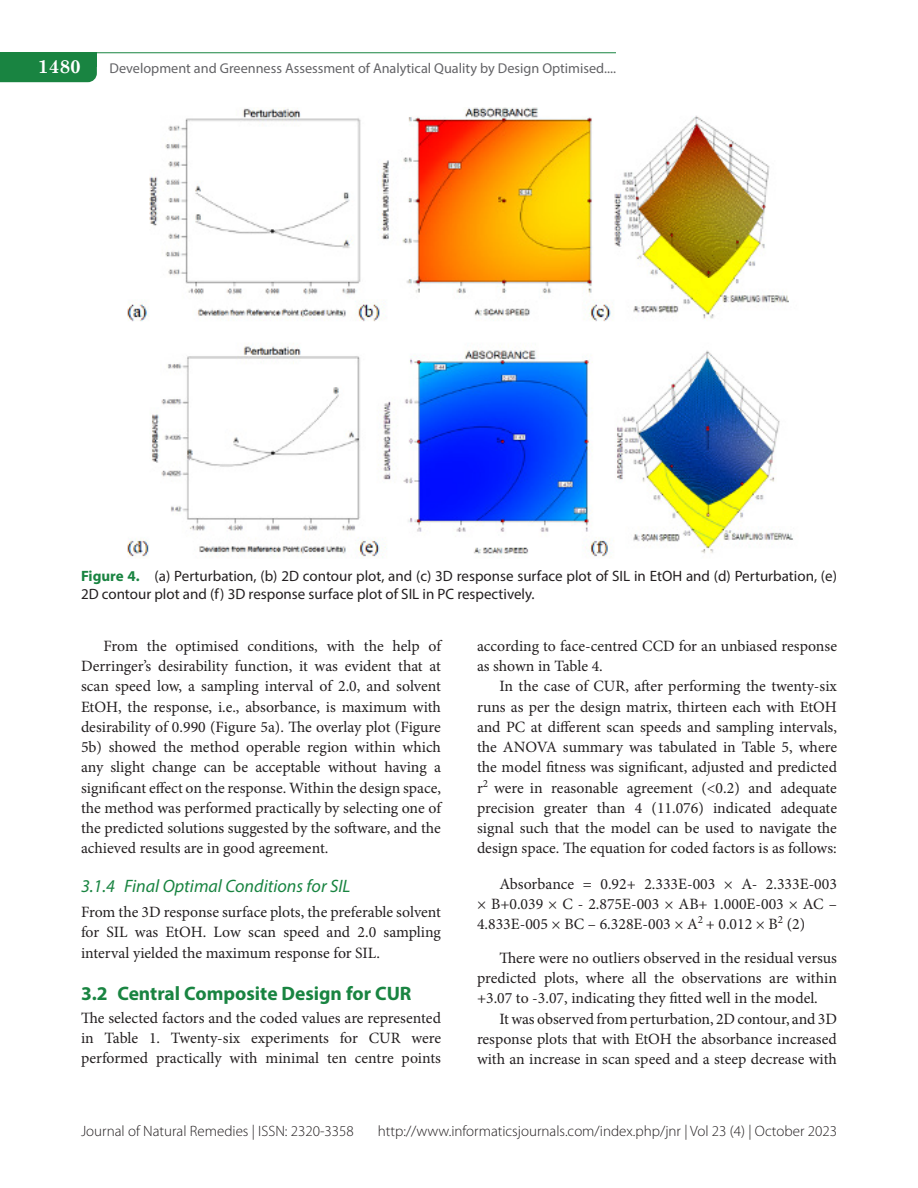
<style>
.page{position:relative;width:918px;height:1188px;background:#fff}
.page>*{position:absolute;margin:0;border:0;box-sizing:border-box;transform-origin:0 0}
.B-level{font:700 19.5px "Myriad Pro";color:#198441}
.t1{font:700 18.75px "Century Schoolbook";color:#fff}
.C-level{font:italic 18px "Myriad Pro";color:#198441}
.Text_Ind{font:15.75px/20.2px "Minion Pro";color:#231f20;text-align:justify}
.Text{font:15.75px/20.2px "Minion Pro";color:#231f20;text-align:justify}
.Fig_cap{font:15px/18px "Myriad Pro";color:#231f20}
.t2{font:300 15px "Myriad Pro";color:#231f20}
.t3{font:14.25px "Myriad Pro";color:#636366}
.s1{font-weight:700;color:#198441}
</style>
<div class="page">
<hr style="left:0;top:52px;width:616px;height:1px;background:#198441">
<svg style="left:0;top:67px;width:97px;height:15px"></svg>
<div style="left:0;top:53px;width:97px;height:14px;background:#198441"></div>
<div style="left:0;top:68px;width:27px;height:14px;background:#198441"></div>
<img style="left:127px;top:108px;width:666px;height:450px">
<p class="t1" style="left:38px;top:52px;width:45px">1480</p>
<p class="t3" style="left:110px;top:60px;width:508px">Development and Greenness Assessment of Analytical Quality by Design Optimised....</p>
<p class="Fig_cap" style="left:81px;top:567px;width:758px"><span class="s1">Figure 4.</span> (a) Perturbation, (b) 2D contour plot, and (c) 3D response surface plot of SIL in EtOH and (d) Perturbation, (e)<br>2D contour plot and (f) 3D response surface plot of SIL in PC respectively.</p>
<p class="Text_Ind" style="left:81px;top:636px;width:362px;text-indent:22px">From the optimised conditions, with the help of Derringer’s desirability function, it was evident that at scan speed low, a sampling interval of 2.0, and solvent EtOH, the response, i.e., absorbance, is maximum with desirability of 0.990 (Figure 5a). The overlay plot (Figure 5b) showed the method operable region within which any slight change can be acceptable without having a significant effect on the response. Within the design space, the method was performed practically by selecting one of the predicted solutions suggested by the software, and the achieved results are in good agreement.</p>
<p class="C-level" style="left:81px;top:875px;width:271px">3.1.4 Final Optimal Conditions for SIL</p>
<p class="Text" style="left:81px;top:902px;width:362px">From the 3D response surface plots, the preferable solvent for SIL was EtOH. Low scan speed and 2.0 sampling interval yielded the maximum response for SIL.</p>
<p class="B-level" style="left:81px;top:980px;width:332px">3.2 Central Composite Design for CUR</p>
<p class="Text" style="left:81px;top:1008px;width:362px">The selected factors and the coded values are represented in Table 1. Twenty-six experiments for CUR were performed practically with minimal ten centre points</p>
<p class="Text" style="left:477px;top:636px;width:362px">according to face-centred CCD for an unbiased response as shown in Table 4.</p>
<p class="Text_Ind" style="left:477px;top:676px;width:362px;text-indent:22px">In the case of CUR, after performing the twenty-six runs as per the design matrix, thirteen each with EtOH and PC at different scan speeds and sampling intervals, the ANOVA summary was tabulated in Table 5, where the model fitness was significant, adjusted and predicted r<sup>2</sup> were in reasonable agreement (&lt;0.2) and adequate precision greater than 4 (11.076) indicated adequate signal such that the model can be used to navigate the design space. The equation for coded factors is as follows:</p>
<p class="Text_Ind" style="left:477px;top:873px;width:361px;text-indent:22px">Absorbance = 0.92+ 2.333E-003 × A- 2.333E-003 × B+0.039 × C - 2.875E-003 × AB+ 1.000E-003 × AC – 4.833E-005 × BC – 6.328E-003 × A<sup>2</sup> + 0.012 × B<sup>2</sup> (2)</p>
<p class="Text_Ind" style="left:477px;top:948px;width:362px;text-indent:22px">There were no outliers observed in the residual versus predicted plots, where all the observations are within +3.07 to -3.07, indicating they fitted well in the model.</p>
<p class="Text_Ind" style="left:477px;top:1008px;width:361px;text-indent:22px">It was observed from perturbation, 2D contour, and 3D response plots that with EtOH the absorbance increased with an increase in scan speed and a steep decrease with</p>
<p class="t2" style="left:81px;top:1122px;width:274px">Journal of Natural Remedies | ISSN: 2320-3358</p>
<p class="t2" style="left:378px;top:1122px;width:461px">http://www.informaticsjournals.com/index.php/jnr | Vol 23 (4) | October 2023</p>
</div>
